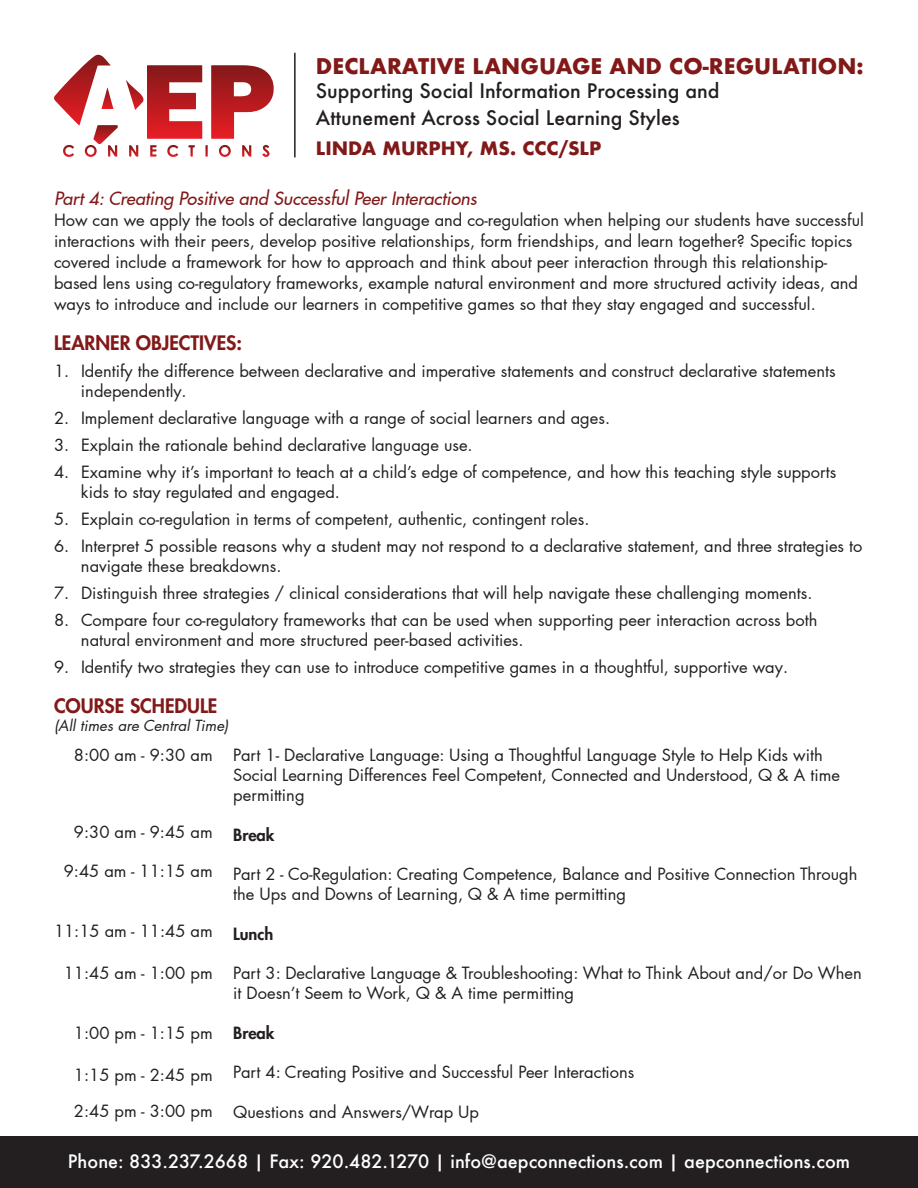
<style>
.page{position:relative;width:918px;height:1188px;background:#fff}
.page>*{position:absolute;margin:0;border:0;box-sizing:border-box;transform-origin:0 0}
.t1{font:700 21px "Futura";color:#821919}
.t2{font:500 19.5px/27px "Futura";color:#231f20}
.t3{font:800 19.5px "Futura LT Pro";color:#821919}
.t4{font:500 18px "Futura";color:#fff}
.t5{font:italic 500 18px "Futura LT Pro";color:#821919}
.t6{font:700 18px "Futura";color:#821919}
.t7{font:16.5px/19.8px "Futura LT Pro";color:#231f20}
.t8{font:800 16.5px "Futura LT Pro";color:#231f20}
.t9{font:italic 15px "Futura LT Pro";color:#231f20}
</style>
<div class="page">
<div style="left:0;top:1136px;width:918px;height:52px;background:#231f20"></div>
<svg style="left:211px;top:65px;width:63px;height:74px"></svg>
<svg style="left:126px;top:65px;width:76px;height:74px"></svg>
<svg style="left:129px;top:145px;width:9px;height:12px"></svg>
<svg style="left:242px;top:145px;width:9px;height:12px"></svg>
<svg style="left:219px;top:145px;width:12px;height:12px"></svg>
<svg style="left:54px;top:55px;width:64px;height:102px"></svg>
<svg style="left:167px;top:145px;width:11px;height:12px"></svg>
<svg style="left:150px;top:145px;width:7px;height:12px"></svg>
<svg style="left:262px;top:145px;width:8px;height:12px"></svg>
<svg style="left:188px;top:145px;width:7px;height:12px"></svg>
<svg style="left:205px;top:145px;width:3px;height:12px"></svg>
<hr style="left:294px;top:53px;width:2px;height:104px;background:#231f20">
<p class="t1" style="left:316px;top:51px;width:549px">DECLARATIVE LANGUAGE AND CO-REGULATION:</p>
<p class="t2" style="left:316px;top:77px;width:405px">Supporting Social Information Processing and<br>Attunement Across Social Learning Styles</p>
<p class="t6" style="left:316px;top:135px;width:287px">LINDA MURPHY, MS. CCC/SLP</p>
<p class="t5" style="left:54px;top:185px;width:424px">Part 4: Creating Positive and Successful Peer Interactions</p>
<p class="t7" style="left:54px;top:209px;width:811px;line-height:21px">How can we apply the tools of declarative language and co-regulation when helping our students have successful interactions with their peers, develop positive relationships, form friendships, and learn together? Specific topics covered include a framework for how to approach and think about peer interaction through this relationship&shy;based lens using co-regulatory frameworks, example natural environment and more structured activity ideas, and ways to introduce and include our learners in competitive games so that they stay engaged and successful.</p>
<p class="t3" style="left:54px;top:328px;width:190px">LEARNER OBJECTIVES:</p>
<p class="t7" style="left:81px;top:361px;width:756px;text-indent:-27px">1. Identify the difference between declarative and imperative statements and construct declarative statements independently.</p>
<p class="t7" style="left:54px;top:408px;width:558px">2. Implement declarative language with a range of social learners and ages.</p>
<p class="t7" style="left:54px;top:435px;width:420px">3. Explain the rationale behind declarative language use.</p>
<p class="t7" style="left:81px;top:462px;width:757px;text-indent:-27px">4. Examine why it’s important to teach at a child’s edge of competence, and how this teaching style supports kids to stay regulated and engaged.</p>
<p class="t7" style="left:54px;top:509px;width:537px">5. Explain co-regulation in terms of competent, authentic, contingent roles.</p>
<p class="t7" style="left:81px;top:536px;width:783px;text-indent:-27px">6. Interpret 5 possible reasons why a student may not respond to a declarative statement, and three strategies to navigate these breakdowns.</p>
<p class="t7" style="left:54px;top:583px;width:760px">7. Distinguish three strategies / clinical considerations that will help navigate these challenging moments.</p>
<p class="t7" style="left:81px;top:610px;width:738px;text-indent:-27px">8. Compare four co-regulatory frameworks that can be used when supporting peer interaction across both natural environment and more structured peer-based activities.</p>
<p class="t7" style="left:54px;top:656px;width:736px">9. Identify two strategies they can use to introduce competitive games in a thoughtful, supportive way.</p>
<p class="t3" style="left:54px;top:691px;width:165px">COURSE SCHEDULE</p>
<p class="t9" style="left:54px;top:715px;width:176px">(All times are Central Time)</p>
<p class="t7" style="left:74px;top:745px;width:140px">8:00 am - 9:30 am</p>
<p class="t7" style="left:233px;top:745px;width:608px">Part 1- Declarative Language: Using a Thoughtful Language Style to Help Kids with<br>Social Learning Differences Feel Competent, Connected and Understood, Q &amp; A time permitting</p>
<p class="t8" style="left:233px;top:822px;width:43px">Break</p>
<p class="t7" style="left:233px;top:864px;width:626px">Part 2 - Co-Regulation: Creating Competence, Balance and Positive Connection Through the Ups and Downs of Learning, Q &amp; A time permitting</p>
<p class="t8" style="left:233px;top:921px;width:42px">Lunch</p>
<p class="t7" style="left:233px;top:963px;width:630px">Part 3: Declarative Language &amp; Troubleshooting: What to Think About and/or Do When it Doesn’t Seem to Work, Q &amp; A time permitting</p>
<p class="t8" style="left:233px;top:1020px;width:43px">Break</p>
<p class="t7" style="left:233px;top:1062px;width:403px">Part 4: Creating Positive and Successful Peer Interactions</p>
<p class="t7" style="left:233px;top:1102px;width:247px">Questions and Answers/Wrap Up</p>
<p class="t7" style="left:74px;top:822px;width:140px">9:30 am - 9:45 am</p>
<p class="t7" style="left:64px;top:861px;width:150px">9:45 am - 11:15 am</p>
<p class="t7" style="left:54px;top:921px;width:160px">11:15 am - 11:45 am</p>
<p class="t7" style="left:64px;top:963px;width:150px">11:45 am - 1:00 pm</p>
<p class="t7" style="left:74px;top:1023px;width:140px">1:00 pm - 1:15 pm</p>
<p class="t7" style="left:74px;top:1065px;width:140px">1:15 pm - 2:45 pm</p>
<p class="t7" style="left:74px;top:1101px;width:140px">2:45 pm - 3:00 pm</p>
<p class="t4" style="left:68px;top:1149px;width:784px">Phone: 833.237.2668 | Fax: 920.482.1270 | info@aepconnections.com | aepconnections.com</p>
</div>
